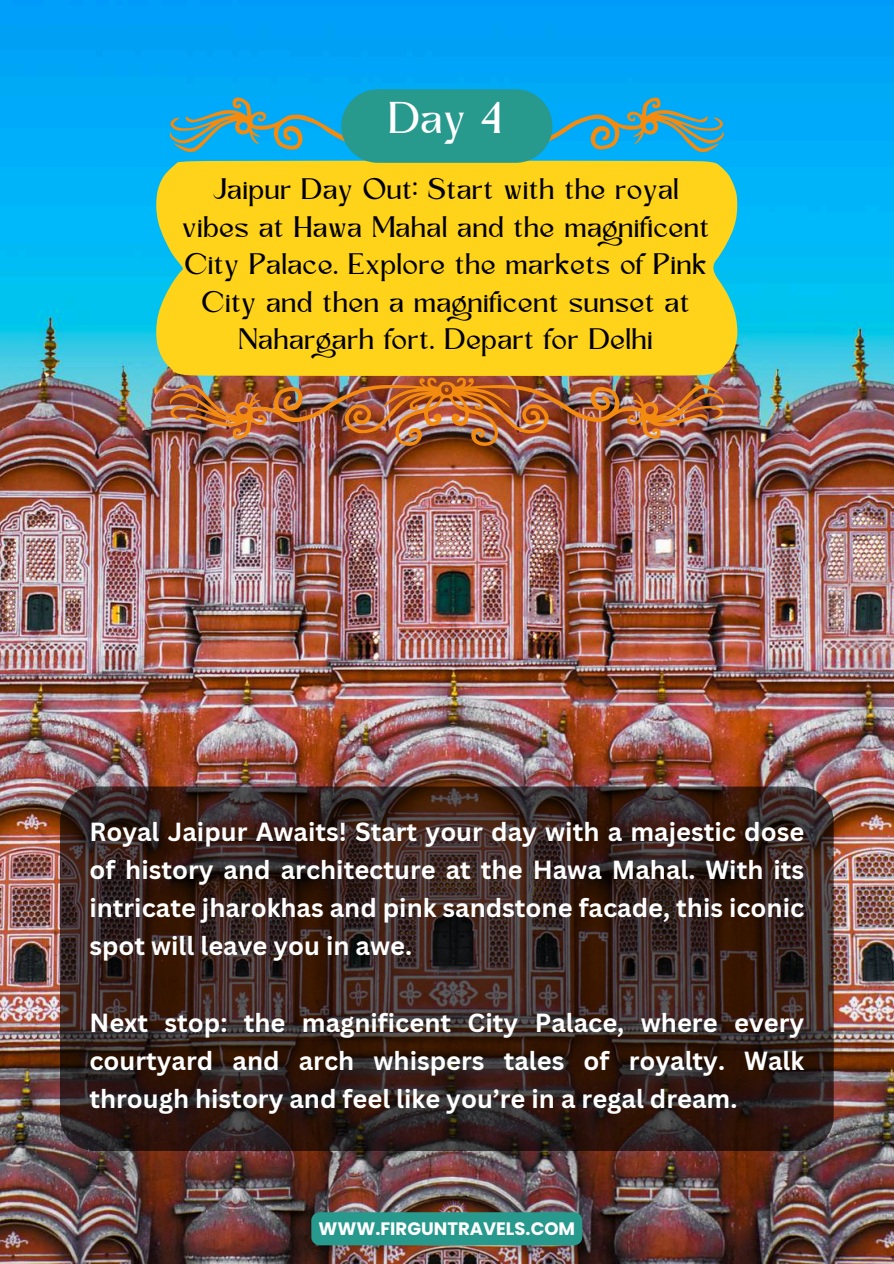
<style>
.page{position:relative;width:894px;height:1264px;background:#fff}
.page>*{position:absolute;margin:0;border:0;box-sizing:border-box;transform-origin:0 0}
.t1{font:41.55px "Kingred Serif";color:#fefffe}
.t2{font:27.6px/37.7px "Kingred Serif";color:#000;text-align:center}
.t3{font:700 25.5px/38.2px "Canva Sans";color:#fff;text-align:justify}
.t4{font:700 18px "Poppins";color:#fefefe}
</style>
<div class="page">
<img style="left:0;top:0;width:893px;height:1263px">
<svg style="left:60px;top:786px;width:773px;height:364px;background:#36231e"></svg>
<img style="left:170px;top:91px;width:553px;height:355px">
<div style="left:156px;top:161px;width:580px;height:215px;background:#ffd319"></div>
<div style="left:341px;top:89px;width:211px;height:74px;background:#28998d;border-radius:37px"></div>
<div style="left:311px;top:1212px;width:271px;height:33px;background:#28998d"></div>
<h1 class="t1" style="left:389px;top:102px;width:116px">Day 4</h1>
<h1 class="t1" style="left:395px;top:102px;width:105px">Day 1</h1>
<p class="t2" style="left:183px;top:173px;width:529px">Jaipur Day Out: Start with the royal vibes at Hawa Mahal and the magnificent City Palace. Explore the markets of Pink City and then a magnificent sunset at Nahargarh fort. Depart for Delhi</p>
<p class="t3" style="left:89px;top:811px;width:716px">Royal Jaipur Awaits! Start your day with a majestic dose of history and architecture at the Hawa Mahal. With its intricate jharokhas and pink sandstone facade, this iconic spot will leave you in awe.</p>
<p class="t3" style="left:89px;top:1002px;width:716px">Next stop: the magnificent City Palace, where every courtyard and arch whispers tales of royalty. Walk through history and feel like you’re in a regal dream.</p>
<p class="t4" style="left:318px;top:1215px;width:258px">WWW.FIRGUNTRAVELS.COM</p>
</div>
